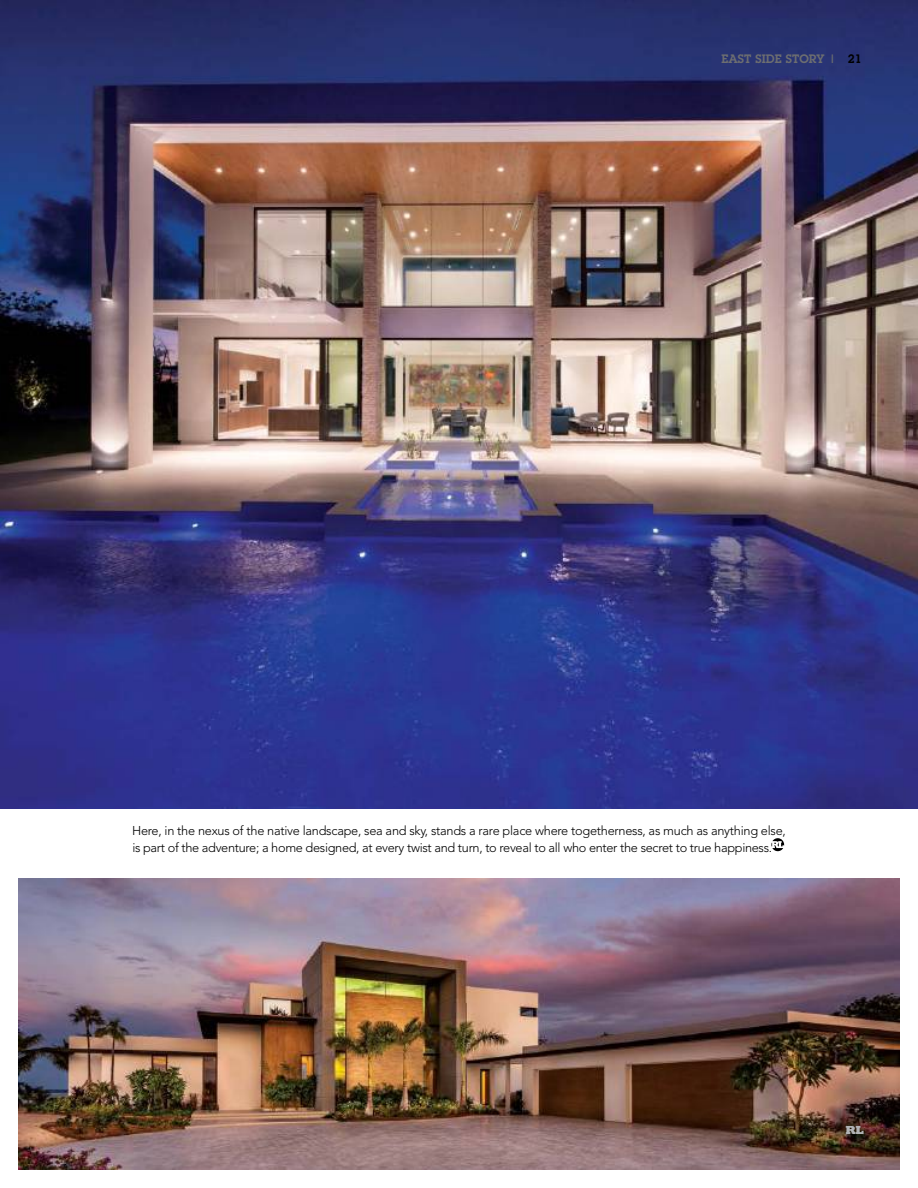
<style>
.page{position:relative;width:918px;height:1188px;background:#fff}
.page>*{position:absolute;margin:0;border:0;box-sizing:border-box;transform-origin:0 0}
.t1{font:300 12.75px/16.5px "Avenir";letter-spacing:-.025em;color:#000}
.t2{font:600 12px "Lubalin Graph";letter-spacing:.01em;color:#6d6e70}
.t3{font:800 12px "Rockwell";color:#b1b3b5}
.s1{color:#000}
</style>
<div class="page">
<img style="left:0;top:0;width:918px;height:808px">
<img style="left:19px;top:878px;width:880px;height:291px">
<svg style="left:771px;top:838px;width:13px;height:13px"></svg>
<p class="t2" style="left:721px;top:51px;width:142px">EAST SIDE STORY | <span class="s1">21</span></p>
<p class="t1" style="left:132px;top:823px;width:655px">Here, in the nexus of the native landscape, sea and sky, stands a rare place where togetherness, as much as anything else, is part of the adventure; a home designed, at every twist and turn, to reveal to all who enter the secret to true happiness.</p>
<p class="t3" style="left:845px;top:1123px;width:20px">RL</p>
</div>
